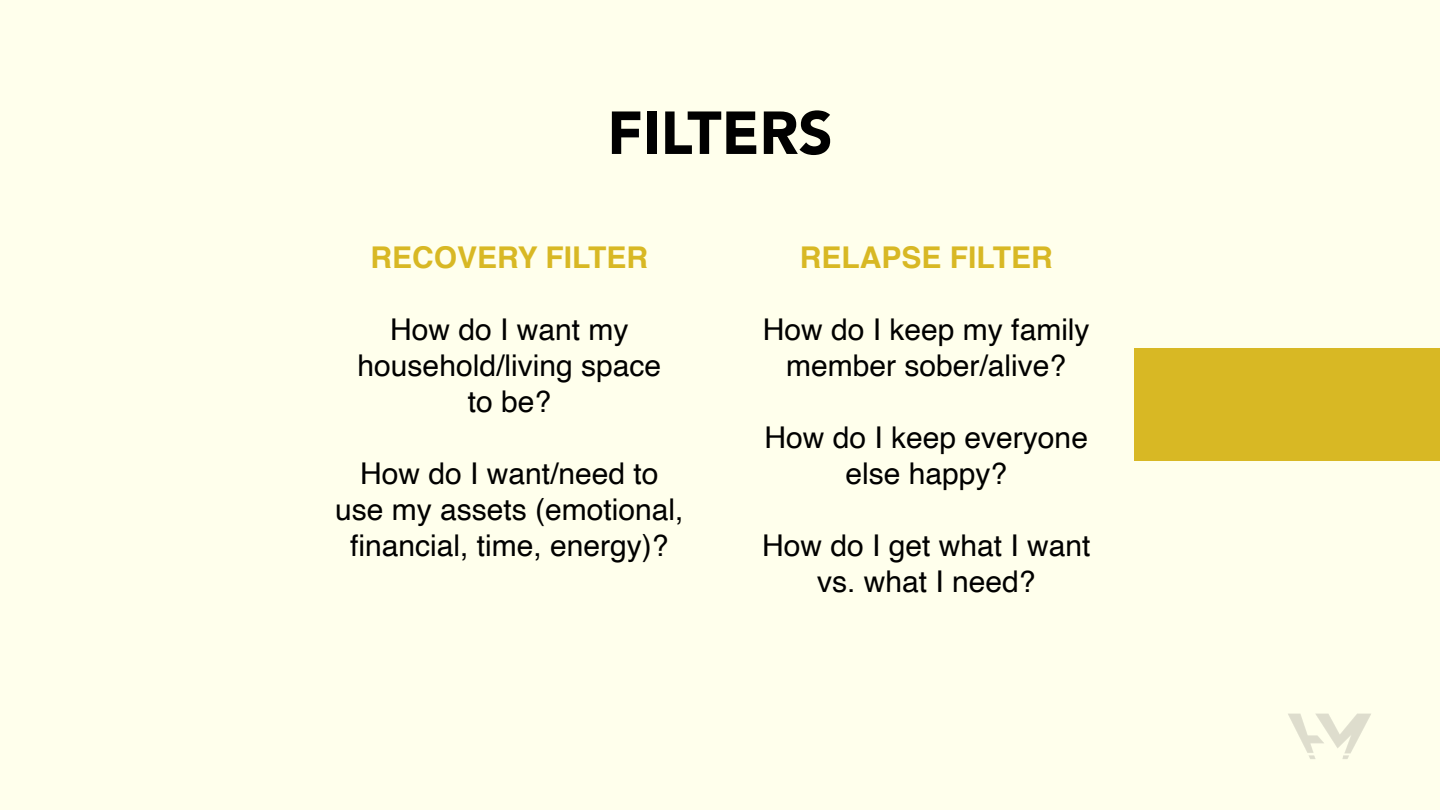
<style>
.page{position:relative;width:1440px;height:810px;background:#ffffec}
.page>*{position:absolute;margin:0;border:0;box-sizing:border-box;transform-origin:0 0}
.t1{font:900 60px "Avenir";color:#000}
.t2{font:30px "Helvetica";color:#000}
.t3{font:700 30px "Helvetica";color:#d8b824}
</style>
<div class="page">
<img style="left:1288px;top:713px;width:83px;height:46px">
<div style="left:1135px;top:349px;width:305px;height:112px;background:#d8b824"></div>
<p class="t1" style="left:607px;top:82px;width:227px">FILTERS</p>
<p class="t3" style="left:370px;top:239px;width:279px">RECOVERY FILTER</p>
<p class="t2" style="left:390px;top:306px;width:240px">How do I want my</p>
<p class="t2" style="left:358px;top:342px;width:305px">household/living space</p>
<p class="t2" style="left:468px;top:378px;width:85px">to be?</p>
<p class="t2" style="left:360px;top:450px;width:300px">How do I want/need to</p>
<p class="t2" style="left:335px;top:486px;width:350px">use my assets (emotional,</p>
<p class="t2" style="left:350px;top:522px;width:320px">financial, time, energy)?</p>
<p class="t3" style="left:800px;top:239px;width:254px">RELAPSE FILTER</p>
<p class="t2" style="left:763px;top:306px;width:328px">How do I keep my family</p>
<p class="t2" style="left:786px;top:342px;width:282px">member sober/alive?</p>
<p class="t2" style="left:764px;top:414px;width:325px">How do I keep everyone</p>
<p class="t2" style="left:845px;top:450px;width:163px">else happy?</p>
<p class="t2" style="left:762px;top:522px;width:330px">How do I get what I want</p>
<p class="t2" style="left:817px;top:558px;width:220px">vs. what I need?</p>
</div>
